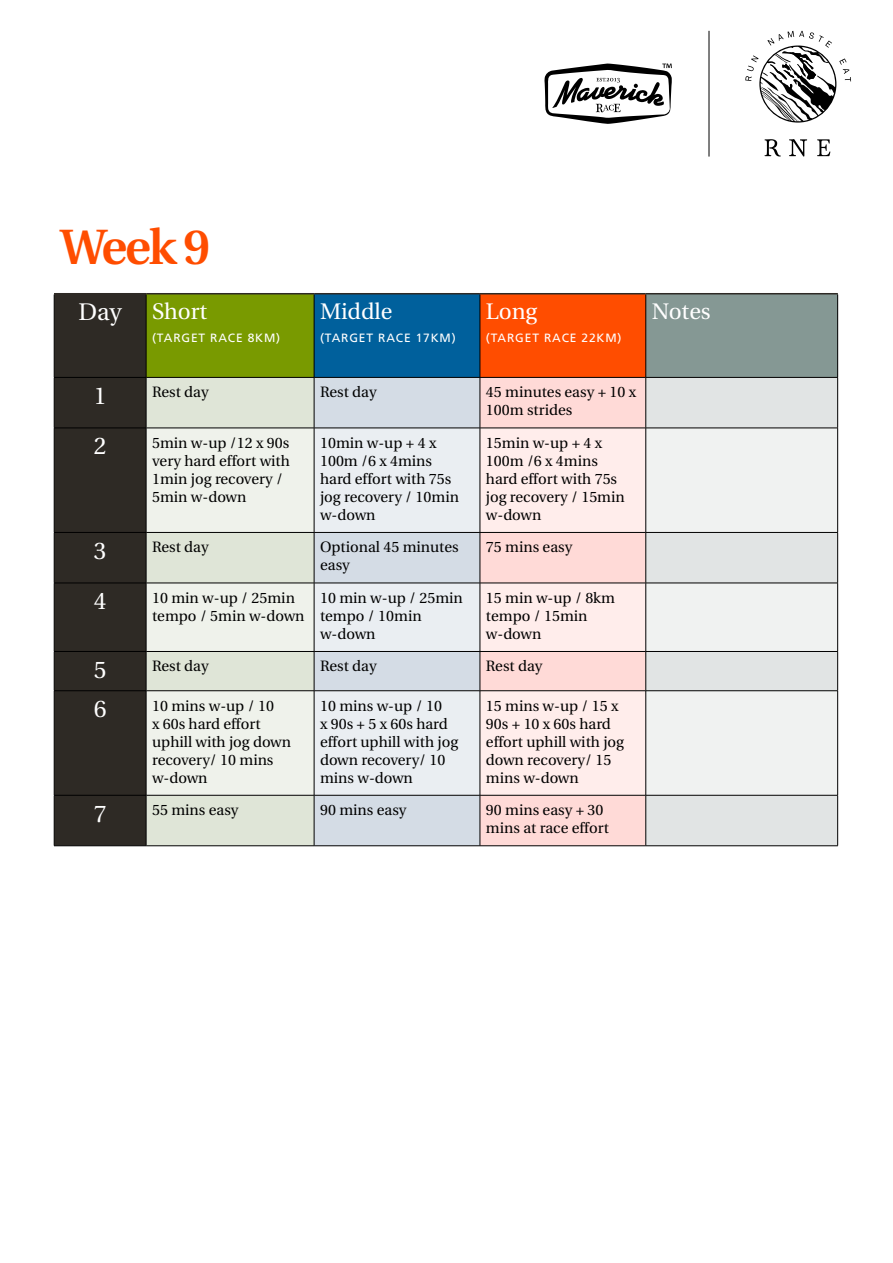
<style>
.page{position:relative;width:893px;height:1263px;background:#fff}
.page>*{position:absolute;margin:0;border:0;box-sizing:border-box;transform-origin:0 0}
.t1{font:600 49.5px "Utopia";color:#ff4d00}
.t2{font:24px "Utopia";color:#fff}
.t3{font:22.5px "Utopia";color:#fff}
.t4{font:15px/18px "Utopia";color:#000}
.t5{font:12px "Frutiger";letter-spacing:.07em;color:#fff}
</style>
<div class="page">
<div style="left:55px;top:294px;width:91px;height:551px;background:#2e2a25"></div>
<div style="left:146px;top:294px;width:168px;height:83px;background:#799a00"></div>
<div style="left:314px;top:294px;width:166px;height:83px;background:#00609c"></div>
<div style="left:480px;top:294px;width:166px;height:83px;background:#ff4d00"></div>
<div style="left:646px;top:294px;width:192px;height:83px;background:#859894"></div>
<div style="left:147px;top:378px;width:167px;height:467px;background:#dfe5d7"></div>
<div style="left:315px;top:378px;width:165px;height:467px;background:#d4dce5"></div>
<div style="left:481px;top:378px;width:164px;height:467px;background:#ffdad7"></div>
<div style="left:646px;top:378px;width:191px;height:467px;background:#e1e4e4"></div>
<svg style="left:147px;top:429px;width:167px;height:366px;background:#e9ede4"></svg>
<svg style="left:315px;top:429px;width:165px;height:366px;background:#e3e8ed"></svg>
<svg style="left:481px;top:429px;width:164px;height:366px;background:#fee7e5"></svg>
<svg style="left:646px;top:429px;width:191px;height:366px;fill:#f0f2f1"></svg>
<hr style="left:54px;top:294px;width:1px;height:83px;background:#000">
<hr style="left:146px;top:294px;width:1px;height:83px;background:#000">
<hr style="left:314px;top:294px;width:1px;height:83px;background:#000">
<hr style="left:480px;top:294px;width:1px;height:83px;background:#000">
<hr style="left:645px;top:294px;width:1px;height:83px;background:#000">
<hr style="left:837px;top:294px;width:1px;height:83px;background:#000">
<hr style="left:54px;top:377px;width:92px;height:1px;background:#000">
<hr style="left:54px;top:378px;width:1px;height:50px;background:#000">
<hr style="left:146px;top:377px;width:168px;height:1px;background:#000">
<hr style="left:146px;top:378px;width:1px;height:50px;background:#000">
<hr style="left:314px;top:377px;width:166px;height:1px;background:#000">
<hr style="left:314px;top:378px;width:1px;height:50px;background:#000">
<hr style="left:480px;top:377px;width:166px;height:1px;background:#000">
<hr style="left:480px;top:378px;width:1px;height:50px;background:#000">
<hr style="left:646px;top:377px;width:192px;height:1px;background:#000">
<hr style="left:645px;top:378px;width:1px;height:50px;background:#000">
<hr style="left:837px;top:378px;width:1px;height:50px;background:#000">
<hr style="left:54px;top:428px;width:92px;height:1px;background:#000">
<hr style="left:54px;top:428px;width:1px;height:104px;background:#000">
<hr style="left:146px;top:428px;width:168px;height:1px;background:#000">
<hr style="left:146px;top:428px;width:1px;height:104px;background:#000">
<hr style="left:314px;top:428px;width:166px;height:1px;background:#000">
<hr style="left:314px;top:428px;width:1px;height:104px;background:#000">
<hr style="left:480px;top:428px;width:166px;height:1px;background:#000">
<hr style="left:480px;top:428px;width:1px;height:104px;background:#000">
<hr style="left:646px;top:428px;width:192px;height:1px;background:#000">
<hr style="left:645px;top:428px;width:1px;height:104px;background:#000">
<hr style="left:837px;top:428px;width:1px;height:104px;background:#000">
<hr style="left:54px;top:532px;width:92px;height:1px;background:#000">
<hr style="left:54px;top:533px;width:1px;height:50px;background:#000">
<hr style="left:146px;top:532px;width:168px;height:1px;background:#000">
<hr style="left:146px;top:533px;width:1px;height:50px;background:#000">
<hr style="left:314px;top:532px;width:166px;height:1px;background:#000">
<hr style="left:314px;top:533px;width:1px;height:50px;background:#000">
<hr style="left:480px;top:532px;width:166px;height:1px;background:#000">
<hr style="left:480px;top:533px;width:1px;height:50px;background:#000">
<hr style="left:646px;top:532px;width:192px;height:1px;background:#000">
<hr style="left:645px;top:533px;width:1px;height:50px;background:#000">
<hr style="left:837px;top:533px;width:1px;height:50px;background:#000">
<hr style="left:54px;top:583px;width:92px;height:1px;background:#000">
<hr style="left:54px;top:583px;width:1px;height:68px;background:#000">
<hr style="left:146px;top:583px;width:168px;height:1px;background:#000">
<hr style="left:146px;top:583px;width:1px;height:68px;background:#000">
<hr style="left:314px;top:583px;width:166px;height:1px;background:#000">
<hr style="left:314px;top:583px;width:1px;height:68px;background:#000">
<hr style="left:480px;top:583px;width:166px;height:1px;background:#000">
<hr style="left:480px;top:583px;width:1px;height:68px;background:#000">
<hr style="left:646px;top:583px;width:192px;height:1px;background:#000">
<hr style="left:645px;top:583px;width:1px;height:68px;background:#000">
<hr style="left:837px;top:583px;width:1px;height:68px;background:#000">
<hr style="left:54px;top:651px;width:92px;height:1px;background:#000">
<hr style="left:54px;top:652px;width:1px;height:38px;background:#000">
<hr style="left:146px;top:651px;width:168px;height:1px;background:#000">
<hr style="left:146px;top:652px;width:1px;height:38px;background:#000">
<hr style="left:314px;top:651px;width:166px;height:1px;background:#000">
<hr style="left:314px;top:652px;width:1px;height:38px;background:#000">
<hr style="left:480px;top:651px;width:166px;height:1px;background:#000">
<hr style="left:480px;top:652px;width:1px;height:38px;background:#000">
<hr style="left:646px;top:651px;width:192px;height:1px;background:#000">
<hr style="left:645px;top:652px;width:1px;height:38px;background:#000">
<hr style="left:837px;top:652px;width:1px;height:38px;background:#000">
<hr style="left:54px;top:690px;width:92px;height:1px;background:#000">
<hr style="left:54px;top:691px;width:1px;height:104px;background:#000">
<hr style="left:146px;top:690px;width:168px;height:1px;background:#000">
<hr style="left:146px;top:691px;width:1px;height:104px;background:#000">
<hr style="left:314px;top:690px;width:166px;height:1px;background:#000">
<hr style="left:314px;top:691px;width:1px;height:104px;background:#000">
<hr style="left:480px;top:690px;width:166px;height:1px;background:#000">
<hr style="left:480px;top:691px;width:1px;height:104px;background:#000">
<hr style="left:646px;top:690px;width:192px;height:1px;background:#000">
<hr style="left:645px;top:691px;width:1px;height:104px;background:#000">
<hr style="left:837px;top:691px;width:1px;height:104px;background:#000">
<hr style="left:54px;top:795px;width:92px;height:1px;background:#000">
<hr style="left:54px;top:795px;width:1px;height:50px;background:#000">
<hr style="left:146px;top:795px;width:168px;height:1px;background:#000">
<hr style="left:146px;top:795px;width:1px;height:50px;background:#000">
<hr style="left:314px;top:795px;width:166px;height:1px;background:#000">
<hr style="left:314px;top:795px;width:1px;height:50px;background:#000">
<hr style="left:480px;top:795px;width:166px;height:1px;background:#000">
<hr style="left:480px;top:795px;width:1px;height:50px;background:#000">
<hr style="left:646px;top:795px;width:192px;height:1px;background:#000">
<hr style="left:645px;top:795px;width:1px;height:50px;background:#000">
<hr style="left:837px;top:795px;width:1px;height:50px;background:#000">
<hr style="left:54px;top:845px;width:92px;height:1px;background:#000">
<hr style="left:146px;top:845px;width:168px;height:1px;background:#000">
<hr style="left:314px;top:845px;width:166px;height:1px;background:#000">
<hr style="left:480px;top:845px;width:166px;height:1px;background:#000">
<hr style="left:646px;top:845px;width:192px;height:1px;background:#000">
<hr style="left:54px;top:293px;width:92px;height:1px;background:#2e2a25">
<hr style="left:146px;top:293px;width:168px;height:1px;background:#2e2a25">
<hr style="left:314px;top:293px;width:166px;height:1px;background:#2e2a25">
<hr style="left:480px;top:293px;width:166px;height:1px;background:#2e2a25">
<hr style="left:646px;top:293px;width:192px;height:1px;background:#2e2a25">
<svg style="left:544px;top:64px;width:128px;height:60px"></svg>
<svg style="left:765px;top:139px;width:16px;height:18px"></svg>
<svg style="left:789px;top:139px;width:18px;height:18px"></svg>
<svg style="left:817px;top:139px;width:13px;height:17px"></svg>
<svg style="left:745px;top:31px;width:106px;height:92px"></svg>
<hr style="left:709px;top:31px;width:1px;height:126px;background:#000">
<h1 class="t1" style="left:60px;top:219px;width:152px">Week 9</h1>
<h2 class="t2" style="left:79px;top:299px;width:45px">Day</h2>
<h3 class="t3" style="left:152px;top:299px;width:57px">Short</h3>
<p class="t5" style="left:152px;top:331px;width:130px">(TARGET RACE 8KM)</p>
<h3 class="t3" style="left:320px;top:299px;width:74px">Middle</h3>
<p class="t5" style="left:320px;top:331px;width:137px">(TARGET RACE 17KM)</p>
<h3 class="t3" style="left:486px;top:299px;width:53px">Long</h3>
<p class="t5" style="left:486px;top:331px;width:137px">(TARGET RACE 22KM)</p>
<h3 class="t3" style="left:652px;top:299px;width:60px">Notes</h3>
<h2 class="t2" style="left:94px;top:383px;width:14px">1</h2>
<p class="t4" style="left:152px;top:383px;width:58px">Rest day</p>
<p class="t4" style="left:320px;top:383px;width:58px">Rest day</p>
<p class="t4" style="left:486px;top:383px;width:152px">45 minutes easy + 10 x<br>100m strides</p>
<h2 class="t2" style="left:94px;top:433px;width:14px">2</h2>
<p class="t4" style="left:152px;top:434px;width:139px">5min w-up /12 x 90s very hard effort with<br>1min jog recovery /<br>5min w-down</p>
<p class="t4" style="left:320px;top:434px;width:140px">10min w-up + 4 x<br>100m /6 x 4mins hard effort with 75s jog recovery / 10min w-down</p>
<p class="t4" style="left:486px;top:434px;width:140px">15min w-up + 4 x<br>100m /6 x 4mins hard effort with 75s jog recovery / 15min w-down</p>
<h2 class="t2" style="left:94px;top:538px;width:14px">3</h2>
<p class="t4" style="left:152px;top:538px;width:58px">Rest day</p>
<p class="t4" style="left:320px;top:538px;width:140px">Optional 45 minutes easy</p>
<p class="t4" style="left:486px;top:538px;width:88px">75 mins easy</p>
<h2 class="t2" style="left:94px;top:588px;width:14px">4</h2>
<p class="t4" style="left:152px;top:589px;width:154px">10 min w-up / 25min tempo / 5min w-down</p>
<p class="t4" style="left:320px;top:589px;width:144px">10 min w-up / 25min tempo / 10min w-down</p>
<p class="t4" style="left:486px;top:589px;width:131px">15 min w-up / 8km tempo / 15min w-down</p>
<h2 class="t2" style="left:94px;top:657px;width:14px">5</h2>
<p class="t4" style="left:152px;top:657px;width:58px">Rest day</p>
<p class="t4" style="left:320px;top:657px;width:58px">Rest day</p>
<p class="t4" style="left:486px;top:657px;width:58px">Rest day</p>
<h2 class="t2" style="left:94px;top:696px;width:14px">6</h2>
<p class="t4" style="left:152px;top:697px;width:140px">10 mins w-up / 10<br>x 60s hard effort uphill with jog down recovery/ 10 mins w-down</p>
<p class="t4" style="left:320px;top:697px;width:140px">10 mins w-up / 10<br>x 90s + 5 x 60s hard effort uphill with jog down recovery/ 10 mins w-down</p>
<p class="t4" style="left:486px;top:697px;width:140px">15 mins w-up / 15 x<br>90s + 10 x 60s hard effort uphill with jog down recovery/ 15 mins w-down</p>
<h2 class="t2" style="left:94px;top:800px;width:14px">7</h2>
<p class="t4" style="left:152px;top:801px;width:88px">55 mins easy</p>
<p class="t4" style="left:320px;top:801px;width:88px">90 mins easy</p>
<p class="t4" style="left:486px;top:801px;width:124px">90 mins easy + 30 mins at race effort</p>
</div>
